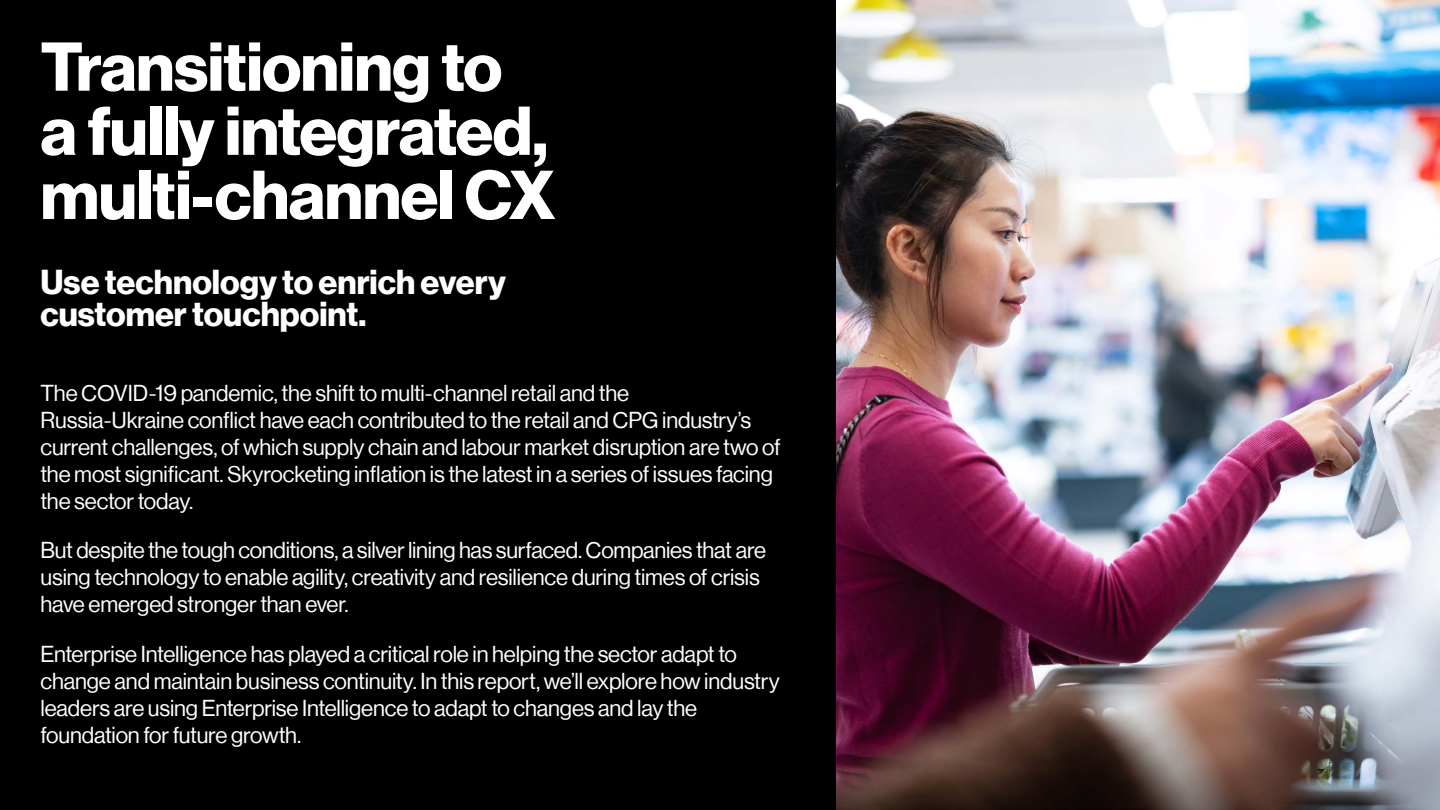
<style>
.page{position:relative;width:1440px;height:810px;background:#fff}
.page>*{position:absolute;margin:0;border:0;box-sizing:border-box;transform-origin:0 0}
.t1{font:700 67.5px/64.1px "Verizon NH Ge DS";letter-spacing:-.01em;color:#fff}
.t2{font:700 33.75px/32.1px "Verizon NH Ge DS";color:#fff}
.t3{font:22.5px/27px "Verizon NH Ge DS";letter-spacing:-.005em;color:#fff}
</style>
<div class="page">
<div style="left:0;top:0;width:864px;height:810px;background:#000"></div>
<img style="left:837px;top:0;width:603px;height:810px">
<h1 class="t1" style="left:40px;top:34px;width:516px">Transitioning to a fully integrated, multi-channel CX</h1>
<h2 class="t2" style="left:40px;top:265px;width:467px">Use technology to enrich every customer touchpoint.</h2>
<p class="t3" style="left:40px;top:379px;width:742px">The COVID-19 pandemic, the shift to multi-channel retail and the<br>Russia-Ukraine conflict have each contributed to the retail and CPG industry’s current challenges, of which supply chain and labour market disruption are two of the most significant. Skyrocketing inflation is the latest in a series of issues facing the sector today.</p>
<p class="t3" style="left:40px;top:537px;width:727px">But despite the tough conditions, a silver lining has surfaced. Companies that are using technology to enable agility, creativity and resilience during times of crisis have emerged stronger than ever.</p>
<p class="t3" style="left:40px;top:640px;width:741px">Enterprise Intelligence has played a critical role in helping the sector adapt to change and maintain business continuity. In this report, we’ll explore how industry leaders are using Enterprise Intelligence to adapt to changes and lay the foundation for future growth.</p>
</div>
